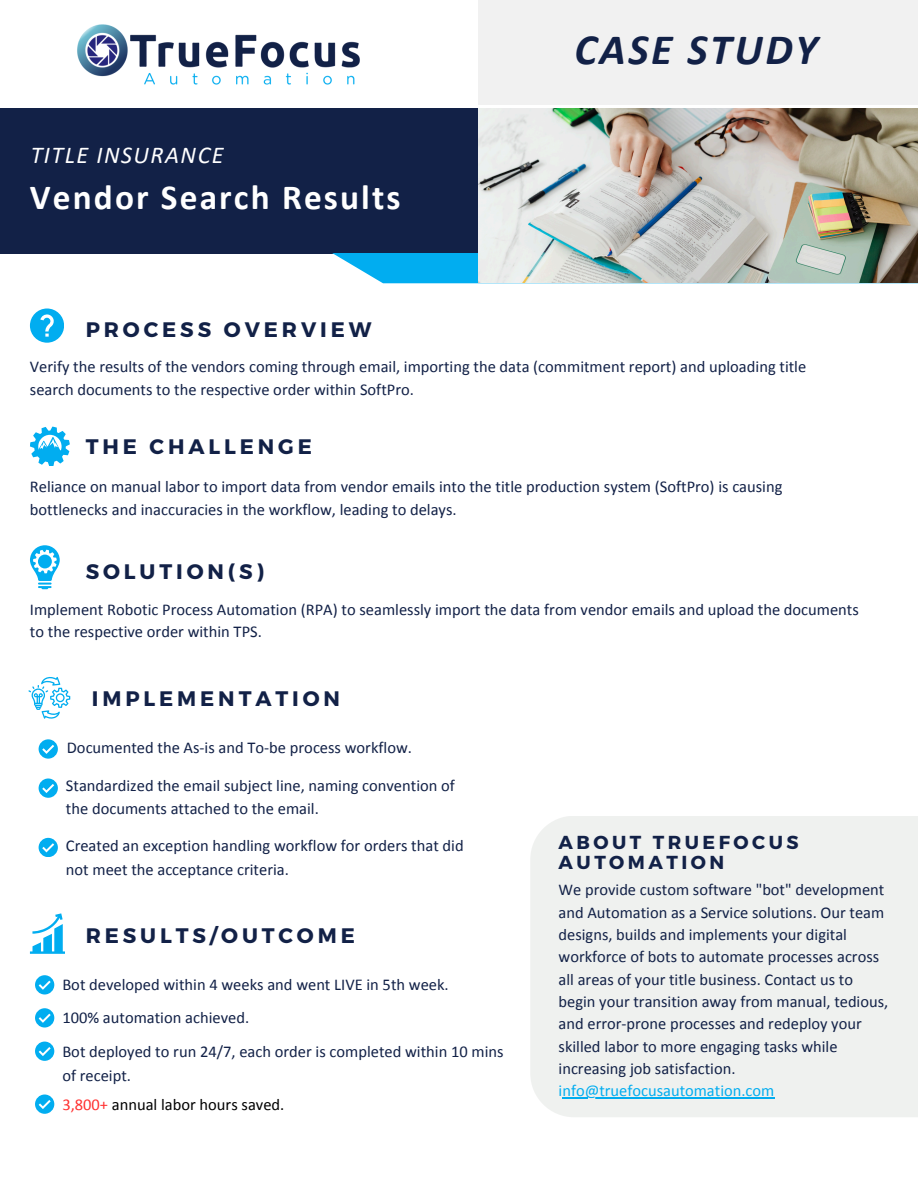
<style>
.page{position:relative;width:918px;height:1188px;background:#fff}
.page>*{position:absolute;margin:0;border:0;box-sizing:border-box;transform-origin:0 0}
.t1{font:italic 700 43.5px "Calibri";letter-spacing:.06em;color:#122147}
.t2{font:700 35.4px "Calibri";letter-spacing:.06em;color:#fff}
.t3{font:italic 24.15px "Calibri";letter-spacing:.06em;color:#fff}
.t4{font:700 21px "Montserrat";letter-spacing:.185em;color:#122147}
.t5{font:700 18.75px/20px "Montserrat";letter-spacing:.185em;color:#122147}
.t6{font:16.5px/22.4px "Calibri";color:#122147}
.t7{font:16.5px "Calibri";color:#000}
.s1{color:#ff3131}
.s2{color:#01adf0}
</style>
<div class="page">
<div style="left:0;top:109px;width:521px;height:145px;background:#122147"></div>
<svg style="left:332px;top:253px;width:147px;height:30px"></svg>
<div style="left:479px;top:0;width:439px;height:105px;background:#f1f1f1"></div>
<img style="left:479px;top:109px;width:439px;height:174px">
<div style="left:530px;top:816px;width:388px;height:301px;background:#eff1ef"></div>
<img style="left:77px;top:24px;width:283px;height:61px">
<svg style="left:30px;top:309px;width:34px;height:33px"></svg>
<svg style="left:30px;top:427px;width:40px;height:39px"></svg>
<svg style="left:30px;top:545px;width:30px;height:44px"></svg>
<svg style="left:30px;top:913px;width:35px;height:41px"></svg>
<svg style="left:35px;top:975px;width:19px;height:19px"></svg>
<svg style="left:35px;top:1008px;width:19px;height:19px"></svg>
<svg style="left:35px;top:1042px;width:19px;height:19px"></svg>
<svg style="left:35px;top:1095px;width:19px;height:19px"></svg>
<svg style="left:39px;top:739px;width:19px;height:19px"></svg>
<svg style="left:39px;top:779px;width:19px;height:19px"></svg>
<svg style="left:39px;top:838px;width:19px;height:19px"></svg>
<svg style="left:28px;top:676px;width:42px;height:43px"></svg>
<hr style="left:562px;top:1098px;width:213px;height:1px;background:#01adf0">
<h4 class="t3" style="left:31px;top:145px;width:194px">TITLE INSURANCE</h4>
<p class="t2" style="left:30px;top:182px;width:372px">Vendor Search Results</p>
<p class="t4" style="left:86px;top:316px;width:287px">PROCESS OVERVIEW</p>
<p class="t1" style="left:574px;top:31px;width:245px">CASE STUDY</p>
<p class="t6" style="left:30px;top:357px;width:778px">Verify the results of the vendors coming through email, importing the data (commitment report) and uploading title search documents to the respective order within SoftPro.</p>
<h4 class="t4" style="left:86px;top:433px;width:228px">THE CHALLENGE</h4>
<h4 class="t6" style="left:30px;top:477px;width:754px">Reliance on manual labor to import data from vendor emails into the title production system (SoftPro) is causing bottlenecks and inaccuracies in the workflow, leading to delays.</h4>
<p class="t4" style="left:86px;top:558px;width:180px">SOLUTION(S)</p>
<p class="t6" style="left:30px;top:599px;width:831px">Implement Robotic Process Automation (RPA) to seamlessly import the data from vendor emails and upload the documents to the respective order within TPS.</p>
<p class="t4" style="left:92px;top:685px;width:250px">IMPLEMENTATION</p>
<h3 class="t6" style="left:67px;top:737px;width:347px">Documented the As-is and To-be process workflow.</h3>
<h1 class="t6" style="left:66px;top:775px;width:391px;line-height:23.7px">Standardized the email subject line, naming convention of the documents attached to the email.</h1>
<h2 class="t6" style="left:66px;top:835px;width:399px;line-height:23.7px">Created an exception handling workflow for orders that did not meet the acceptance criteria.</h2>
<p class="t4" style="left:86px;top:922px;width:271px">RESULTS/OUTCOME</p>
<p class="t6" style="left:62px;top:975px;width:388px">Bot developed within 4 weeks and went LIVE in 5th week.</p>
<h4 class="t6" style="left:62px;top:1007px;width:188px">100% automation achieved.</h4>
<p class="t6" style="left:62px;top:1042px;width:443px">Bot deployed to run 24/7, each order is completed within 10 mins</p>
<p class="t6" style="left:62px;top:1066px;width:70px">of receipt.</p>
<p class="t7" style="left:62px;top:1098px;width:224px"><span class="s1">3,800+</span> annual labor hours saved.</p>
<p class="t5" style="left:559px;top:831px;width:242px">ABOUT TRUEFOCUS<br>AUTOMATION</p>
<p class="t6" style="left:559px;top:880px;width:331px">We provide custom software "bot" development and Automation as a Service solutions. Our team designs, builds and implements your digital workforce of bots to automate processes across all areas of your title business. Contact us to begin your transition away from manual, tedious, and error-prone processes and redeploy your skilled labor to more engaging tasks while increasing job satisfaction. <span class="s2">info@truefocusautomation.com</span></p>
</div>
